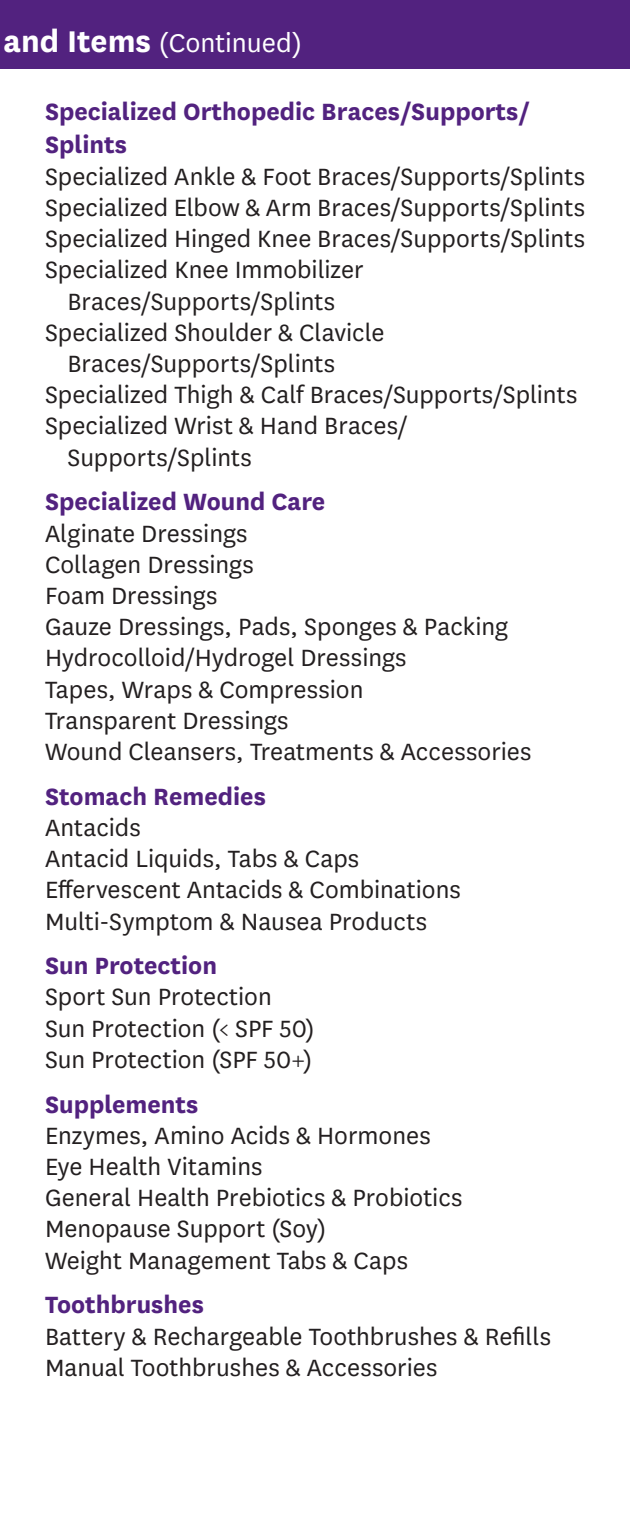
<style>
.page{position:relative;width:630px;height:1530px;background:#fff}
.page>*{position:absolute;margin:0;border:0;box-sizing:border-box;transform-origin:0 0}
.t1{font:30px "National";color:#fff}
.Sub-Category{font:27.5px/31.2px "National";color:#231f20}
.Category{font:700 27.5px/33.8px "National";color:#52227f}
.s1{font-weight:700;font-size:35px}
</style>
<div class="page">
<div style="left:0;top:0;width:630px;height:69px;background:#52227f"></div>
<p class="t1" style="left:4px;top:24px;width:300px"><span class="s1">and Items</span> (Continued)</p>
<p class="Category" style="left:45px;top:92px;width:487px">Specialized Orthopedic Braces/Supports/<br>Splints</p>
<p class="Sub-Category" style="left:45px;top:159px;width:541px">Specialized Ankle &amp; Foot Braces/Supports/Splints</p>
<p class="Sub-Category" style="left:45px;top:191px;width:541px">Specialized Elbow &amp; Arm Braces/Supports/Splints</p>
<p class="Sub-Category" style="left:45px;top:222px;width:542px">Specialized Hinged Knee Braces/Supports/Splints</p>
<p class="Sub-Category" style="left:45px;top:253px;width:320px;text-align:center">Specialized Knee Immobilizer<br>Braces/Supports/Splints</p>
<p class="Sub-Category" style="left:67px;top:316px;width:319px;text-indent:-22px">Specialized Shoulder &amp; Clavicle<br>Braces/Supports/Splints</p>
<p class="Sub-Category" style="left:45px;top:378px;width:534px">Specialized Thigh &amp; Calf Braces/Supports/Splints</p>
<p class="Sub-Category" style="left:67px;top:409px;width:342px;text-indent:-22px">Specialized Wrist &amp; Hand Braces/<br>Supports/Splints</p>
<p class="Category" style="left:45px;top:483px;width:282px">Specialized Wound Care</p>
<p class="Sub-Category" style="left:45px;top:516px;width:204px">Alginate Dressings</p>
<p class="Sub-Category" style="left:45px;top:548px;width:210px">Collagen Dressings</p>
<p class="Sub-Category" style="left:45px;top:579px;width:174px">Foam Dressings</p>
<p class="Sub-Category" style="left:45px;top:610px;width:465px">Gauze Dressings, Pads, Sponges &amp; Packing</p>
<p class="Sub-Category" style="left:45px;top:641px;width:363px">Hydrocolloid/Hydrogel Dressings</p>
<p class="Sub-Category" style="left:45px;top:672px;width:320px">Tapes, Wraps &amp; Compression</p>
<p class="Sub-Category" style="left:45px;top:704px;width:245px">Transparent Dressings</p>
<p class="Sub-Category" style="left:45px;top:735px;width:488px">Wound Cleansers, Treatments &amp; Accessories</p>
<p class="Category" style="left:45px;top:777px;width:222px">Stomach Remedies</p>
<p class="Sub-Category" style="left:45px;top:811px;width:97px">Antacids</p>
<p class="Sub-Category" style="left:45px;top:842px;width:316px">Antacid Liquids, Tabs &amp; Caps</p>
<p class="Sub-Category" style="left:45px;top:873px;width:417px">Effervescent Antacids &amp; Combinations</p>
<p class="Sub-Category" style="left:45px;top:904px;width:384px">Multi-Symptom &amp; Nausea Products</p>
<p class="Category" style="left:45px;top:947px;width:174px">Sun Protection</p>
<p class="Sub-Category" style="left:45px;top:980px;width:228px">Sport Sun Protection</p>
<p class="Sub-Category" style="left:45px;top:1011px;width:271px">Sun Protection (&lt; SPF 50)</p>
<p class="Sub-Category" style="left:45px;top:1043px;width:269px">Sun Protection (SPF 50+)</p>
<p class="Category" style="left:45px;top:1085px;width:155px">Supplements</p>
<p class="Sub-Category" style="left:45px;top:1119px;width:387px">Enzymes, Amino Acids &amp; Hormones</p>
<p class="Sub-Category" style="left:45px;top:1150px;width:219px">Eye Health Vitamins</p>
<p class="Sub-Category" style="left:45px;top:1181px;width:419px">General Health Prebiotics &amp; Probiotics</p>
<p class="Sub-Category" style="left:45px;top:1212px;width:283px">Menopause Support (Soy)</p>
<p class="Sub-Category" style="left:45px;top:1243px;width:365px">Weight Management Tabs &amp; Caps</p>
<p class="Category" style="left:45px;top:1286px;width:160px">Toothbrushes</p>
<p class="Sub-Category" style="left:45px;top:1319px;width:508px">Battery &amp; Rechargeable Toothbrushes &amp; Refills</p>
<p class="Sub-Category" style="left:45px;top:1351px;width:394px">Manual Toothbrushes &amp; Accessories</p>
</div>
